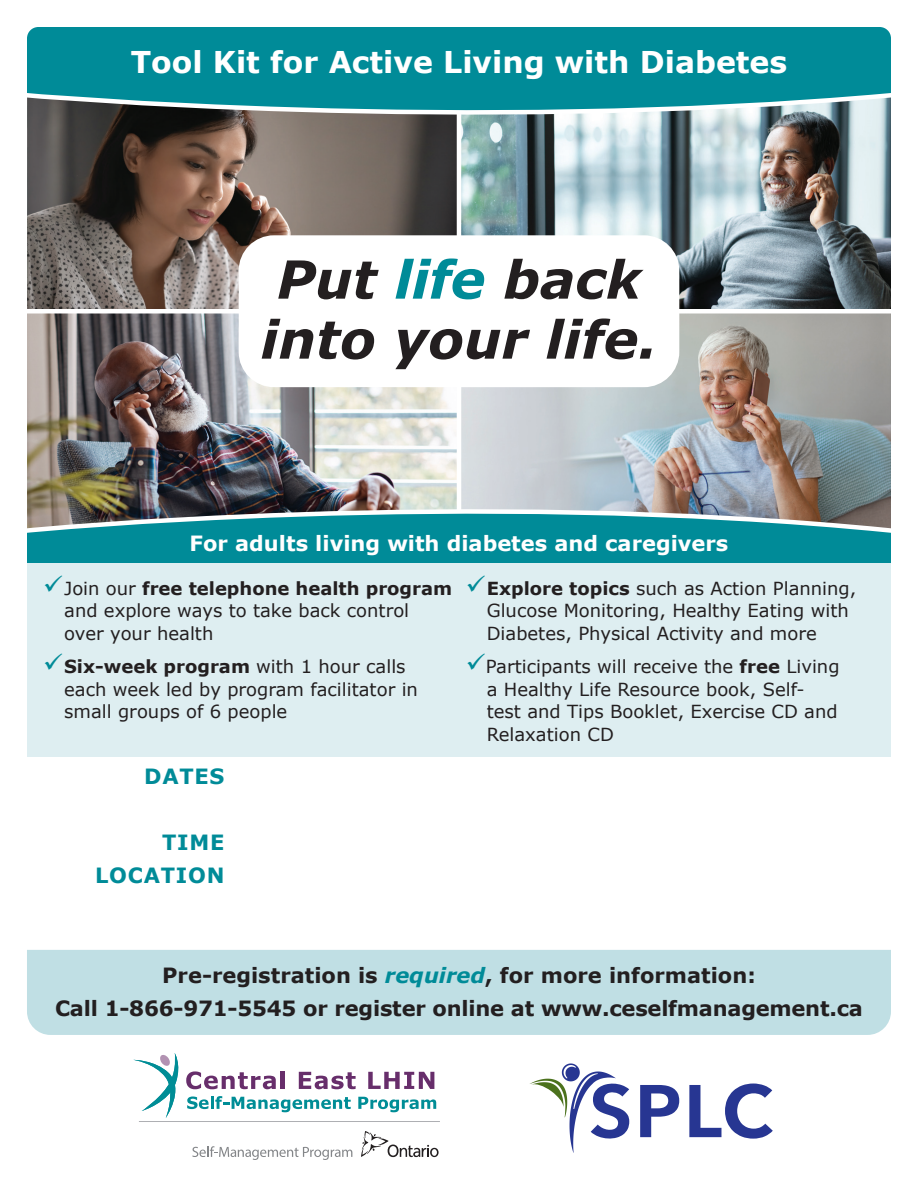
<style>
.page{position:relative;width:918px;height:1188px;background:#fff}
.page>*{position:absolute;margin:0;border:0;box-sizing:border-box;transform-origin:0 0}
.t1{font:italic 700 52.5px/60px "Verdana";color:#231f20;text-align:center}
.t2{font:700 30px "Verdana";color:#fff}
.t3{font:700 21px "Verdana";letter-spacing:-.01em;color:#231f20}
.t4{font:700 21px "Verdana";color:#fff}
.t5{font:700 21px "Verdana";letter-spacing:.035em;color:#008b98}
.t6{font:18px/22.5px "Verdana";color:#231f20}
.s1{color:#008b98}
.s2{font-weight:700}
.s3{font-style:italic;color:#008b98}
</style>
<div class="page">
<img style="left:27px;top:134px;width:430px;height:349px">
<img style="left:461px;top:134px;width:430px;height:349px">
<div style="left:18px;top:309px;width:882px;height:5px;background:#fff"></div>
<img style="left:27px;top:483px;width:864px;height:81px">
<div style="left:27px;top:950px;width:864px;height:85px;background:#c0dfe4"></div>
<svg style="left:27px;top:27px;width:864px;height:107px;background:#268c95"></svg>
<div style="left:239px;top:235px;width:440px;height:152px;background:#fff;border-radius:35px"></div>
<div style="left:27px;top:564px;width:864px;height:193px;background:#deeef1"></div>
<hr style="left:139px;top:1121px;width:301px;height:1px;background:#aeafb3">
<svg style="left:361px;top:1131px;width:78px;height:26px"></svg>
<svg style="left:192px;top:1146px;width:160px;height:14px"></svg>
<svg style="left:133px;top:1053px;width:303px;height:65px"></svg>
<svg style="left:529px;top:1063px;width:100px;height:90px"></svg>
<svg style="left:640px;top:1085px;width:39px;height:52px"></svg>
<svg style="left:689px;top:1084px;width:84px;height:55px"></svg>
<p class="t2" style="left:131px;top:41px;width:658px">Tool Kit for Active Living with Diabetes</p>
<p class="t1" style="left:261px;top:248px;width:398px">Put <span class="s1">life</span> back into your life.</p>
<p class="t4" style="left:190px;top:528px;width:540px">For adults living with diabetes and caregivers</p>
<p class="t6" style="left:64px;top:577px;width:390px;text-indent:-21px"><span class="s1">✓</span>Join our <span class="s2">free telephone health program </span>and explore ways to take back control over your health</p>
<p class="t6" style="left:64px;top:655px;width:355px;text-indent:-21px"><span class="s1">✓</span><span class="s2">Six-week program</span> with 1 hour calls each week led by program facilitator in small groups of 6 people</p>
<p class="t5" style="left:144px;top:762px;width:82px">DATES</p>
<p class="t6" style="left:487px;top:577px;width:371px;text-indent:-21px"><span class="s1">✓</span><span class="s2">Explore topics</span> such as Action Planning,<br>Glucose Monitoring, Healthy Eating with<br>Diabetes, Physical Activity and more</p>
<p class="t6" style="left:487px;top:655px;width:354px;text-indent:-21px"><span class="s1">✓</span>Participants will receive the <span class="s2">free</span> Living a Healthy Life Resource book, Self&shy;test and Tips Booklet, Exercise CD and<br>Relaxation CD</p>
<p class="t5" style="left:162px;top:828px;width:64px">TIME</p>
<p class="t5" style="left:95px;top:861px;width:131px">LOCATION</p>
<p class="t3" style="left:162px;top:960px;width:595px">Pre-registration is <span class="s3">required</span>, for more information:</p>
<p class="t3" style="left:55px;top:993px;width:809px">Call 1-866-971-5545 or register online at www.ceselfmanagement.ca</p>
</div>
